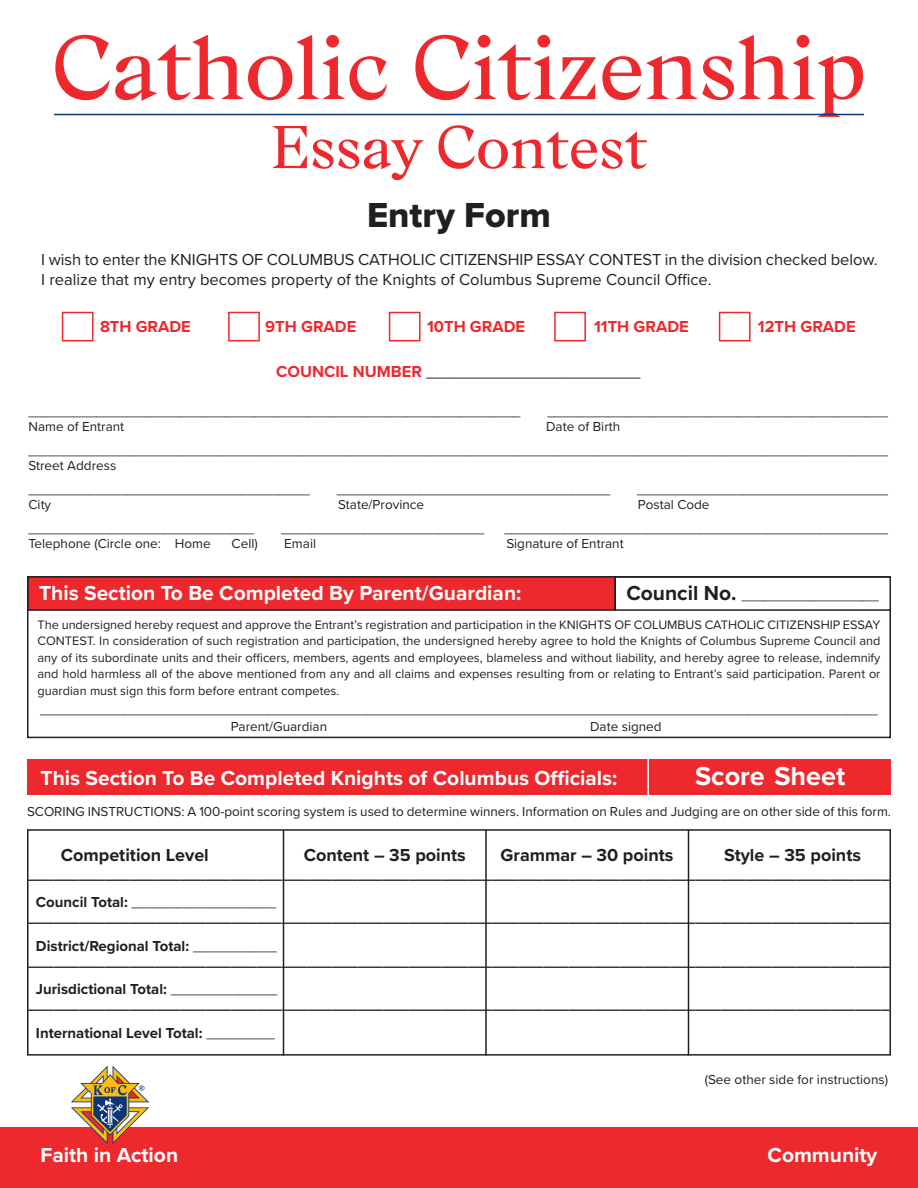
<style>
.page{position:relative;width:918px;height:1188px;background:#fff}
.page>*{position:absolute;margin:0;border:0;box-sizing:border-box;transform-origin:0 0}
.t1{font:90px "Mc Givney";letter-spacing:-.02em;color:#ee292e}
.t2{font:60px "Mc Givney";letter-spacing:-.02em;color:#ee292e}
.t3{font:36px "Proxima Nova Extrabld";color:#231f20}
.t4{font:700 27px "Proxima Nova";color:#fff}
.t5{font:700 21px "Proxima Nova";color:#fff}
.t6{font:700 18px "Proxima Nova";color:#231f20}
.t7{font:16.5px/19.8px "Proxima Nova";letter-spacing:-.005em;color:#231f20}
.t8{font:700 16.5px "Proxima Nova";color:#ee292e}
.t9{font:700 15px "Proxima Nova";color:#231f20}
.t10{font:13.5px "Proxima Nova";color:#231f20}
.t11{font:12.75px/16.5px "Proxima Nova";color:#231f20;text-align:justify}
.s1{font-weight:700;color:#ee292e}
.s2{font-weight:700;font-size:21px}
.s3{font-weight:700;font-size:15px}
.s4{font-weight:400;font-size:13.5px}
</style>
<div class="page">
<hr style="left:54px;top:114px;width:810px;height:1px;background:#0b3678">
<div style="left:62px;top:312px;width:32px;height:29px;border:2px solid #ee292e"></div>
<div style="left:228px;top:312px;width:32px;height:29px;border:2px solid #ee292e"></div>
<div style="left:389px;top:312px;width:32px;height:29px;border:2px solid #ee292e"></div>
<div style="left:554px;top:312px;width:32px;height:29px;border:2px solid #ee292e"></div>
<div style="left:719px;top:312px;width:32px;height:29px;border:2px solid #ee292e"></div>
<div style="left:0;top:1127px;width:918px;height:61px;background:#ee292e"></div>
<svg style="left:71px;top:1066px;width:78px;height:78px"></svg>
<div style="left:28px;top:578px;width:587px;height:31px;background:#ee292e"></div>
<div style="left:27px;top:576px;width:589px;height:35px;border:2px solid #231f20"></div>
<div style="left:27px;top:576px;width:864px;height:162px;border:2px solid #231f20"></div>
<div style="left:614px;top:576px;width:277px;height:35px;border:2px solid #231f20"></div>
<div style="left:27px;top:760px;width:864px;height:35px;background:#ee292e"></div>
<div style="left:647px;top:757px;width:246px;height:41px;border:2px solid #fff"></div>
<div style="left:27px;top:829px;width:864px;height:227px;border:2px solid #231f20"></div>
<hr style="left:283px;top:830px;width:1px;height:226px;background:#231f20">
<hr style="left:485px;top:830px;width:2px;height:226px;background:#231f20">
<hr style="left:688px;top:830px;width:1px;height:226px;background:#231f20">
<p class="t1" style="left:51px;top:7px;width:818px">Catholic Citizenship</p>
<p class="t2" style="left:270px;top:107px;width:380px">Essay Contest</p>
<p class="t3" style="left:367px;top:200px;width:185px">Entry Form</p>
<p class="t7" style="left:41px;top:251px;width:838px">I wish to enter the KNIGHTS OF COLUMBUS CATHOLIC CITIZENSHIP ESSAY CONTEST in the division checked below.<br>I realize that my entry becomes property of the Knights of Columbus Supreme Council Office.</p>
<p class="t8" style="left:100px;top:321px;width:92px">8TH GRADE</p>
<p class="t8" style="left:265px;top:321px;width:93px">9TH GRADE</p>
<p class="t8" style="left:427px;top:321px;width:100px">10TH GRADE</p>
<p class="t8" style="left:594px;top:321px;width:96px">11TH GRADE</p>
<p class="t8" style="left:758px;top:321px;width:99px">12TH GRADE</p>
<p class="t7" style="left:276px;top:363px;width:366px"><span class="s1">COUNCIL NUMBER</span> _______________________</p>
<p class="t10" style="left:29px;top:407px;width:494px">_________________________________________________________________</p>
<p class="t10" style="left:547px;top:407px;width:342px">_____________________________________________</p>
<p class="t10" style="left:29px;top:422px;width:97px">Name of Entrant</p>
<p class="t10" style="left:546px;top:422px;width:76px">Date of Birth</p>
<p class="t10" style="left:29px;top:446px;width:861px">_________________________________________________________________________________________________________________</p>
<p class="t10" style="left:29px;top:461px;width:89px">Street Address</p>
<p class="t10" style="left:29px;top:485px;width:283px">_____________________________________</p>
<p class="t10" style="left:337px;top:485px;width:275px">____________________________________</p>
<p class="t10" style="left:637px;top:485px;width:252px">_________________________________</p>
<p class="t10" style="left:29px;top:500px;width:24px">City</p>
<p class="t10" style="left:338px;top:500px;width:87px">State/Province</p>
<p class="t10" style="left:638px;top:500px;width:73px">Postal Code</p>
<p class="t10" style="left:29px;top:524px;width:227px">______________________________</p>
<p class="t10" style="left:281px;top:524px;width:205px">___________________________</p>
<p class="t10" style="left:504px;top:524px;width:385px">___________________________________________________</p>
<p class="t10" style="left:29px;top:539px;width:184px">Telephone (Circle one: Home</p>
<p class="t10" style="left:232px;top:539px;width:28px">Cell)</p>
<p class="t10" style="left:284px;top:539px;width:33px">Email</p>
<p class="t10" style="left:506px;top:539px;width:119px">Signature of Entrant</p>
<p class="t5" style="left:39px;top:586px;width:484px">This Section To Be Completed By Parent/Guardian:</p>
<p class="t11" style="left:38px;top:618px;width:845px">The undersigned hereby request and approve the Entrant’s registration and participation in the KNIGHTS OF COLUMBUS CATHOLIC CITIZENSHIP ESSAY CONTEST. In consideration of such registration and participation, the undersigned hereby agree to hold the Knights of Columbus Supreme Council and any of its subordinate units and their officers, members, agents and employees, blameless and without liability, and hereby agree to release, indemnify and hold harmless all of the above mentioned from any and all claims and expenses resulting from or relating to Entrant’s said participation. Parent or guardian must sign this form before entrant competes.</p>
<p class="t10" style="left:40px;top:705px;width:839px">______________________________________________________________________________________________________________</p>
<p class="t10" style="left:231px;top:722px;width:98px">Parent/Guardian</p>
<p class="t10" style="left:590px;top:722px;width:73px">Date signed</p>
<p class="t10" style="left:626px;top:591px;width:254px"><span class="s2">Council No.</span> __________________</p>
<p class="t5" style="left:40px;top:771px;width:578px">This Section To Be Completed Knights of Columbus Officials:</p>
<p class="t4" style="left:695px;top:767px;width:152px">Score Sheet</p>
<p class="t10" style="left:27px;top:807px;width:866px">SCORING INSTRUCTIONS: A 100-point scoring system is used to determine winners. Information on Rules and Judging are on other side of this form.</p>
<p class="t6" style="left:61px;top:849px;width:150px">Competition Level</p>
<p class="t6" style="left:304px;top:849px;width:164px">Content – 35 points</p>
<p class="t6" style="left:501px;top:849px;width:174px">Grammar – 30 points</p>
<p class="t6" style="left:724px;top:849px;width:138px">Style – 35 points</p>
<p class="t9" style="left:28px;top:869px;width:863px">______________________________________________________________________________________________________</p>
<p class="t10" style="left:36px;top:898px;width:242px"><span class="s3">Council Total:</span> ___________________</p>
<p class="t9" style="left:28px;top:912px;width:863px">______________________________________________________________________________________________________</p>
<p class="t9" style="left:36px;top:941px;width:242px">District/Regional Total: <span class="s4">___________</span></p>
<p class="t9" style="left:28px;top:956px;width:863px">______________________________________________________________________________________________________</p>
<p class="t9" style="left:36px;top:984px;width:243px">Jurisdictional Total: <span class="s4">______________</span></p>
<p class="t9" style="left:28px;top:999px;width:863px">______________________________________________________________________________________________________</p>
<p class="t9" style="left:36px;top:1028px;width:240px">International Level Total: <span class="s4">_________</span></p>
<p class="t10" style="left:705px;top:1075px;width:185px">(See other side for instructions)</p>
<p class="t5" style="left:41px;top:1148px;width:139px">Faith in Action</p>
<p class="t5" style="left:768px;top:1148px;width:111px">Community</p>
</div>
